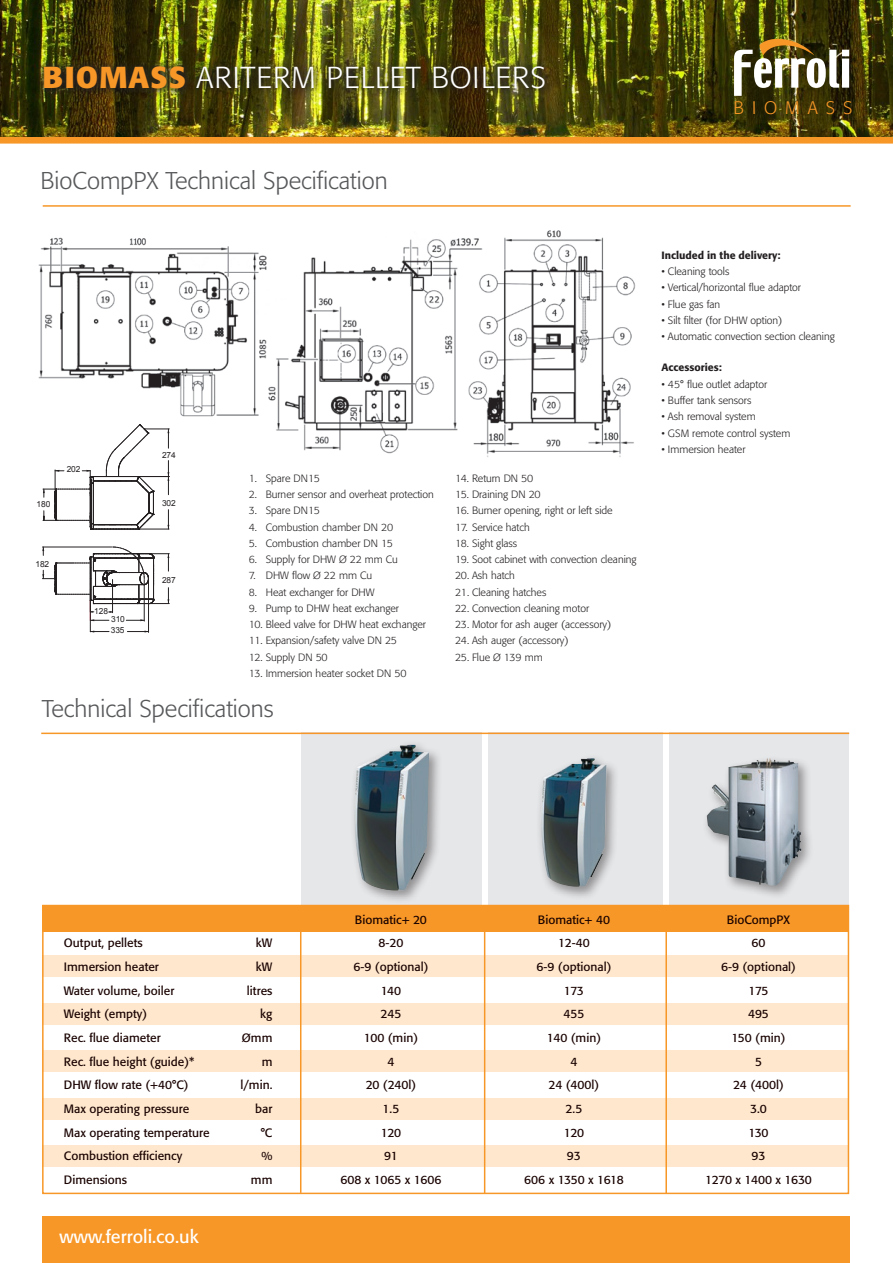
<style>
.page{position:relative;width:893px;height:1263px;background:#fff}
.page>*{position:absolute;margin:0;border:0;box-sizing:border-box;transform-origin:0 0}
.Rubrik{font:300 30px "Formata";letter-spacing:.03em;color:#fff}
.Underrubrik_1{font:300 24px "Formata";color:#57585a}
.t1{font:18px "Formata";color:#fff}
.Rubrik-2{font:300 18px "Formata";letter-spacing:.44em;color:#f79727}
.t2{font:12px "Formata";color:#190200}
.t3{font:12px "Formata";letter-spacing:-.02em;color:#190200}
.t4{font:12px "Formata";letter-spacing:-.03em;color:#190200}
.t5{font:300 10.5px "Formata";color:#231f20}
.t6{font:500 10.5px "Formata";color:#231f20}
.t7{font:8.4px/11.1px "Arial";letter-spacing:-.01em;color:#231f20}
.s1{font-weight:700;color:#f79727}
</style>
<div class="page">
<div style="left:301px;top:733px;width:180px;height:182px;background:#e6e7e9"></div>
<div style="left:488px;top:733px;width:175px;height:182px;background:#e6e7e9"></div>
<div style="left:670px;top:733px;width:179px;height:182px;background:#e6e7e9"></div>
<hr style="left:41px;top:733px;width:808px;height:1px;background:#f79727">
<div style="left:43px;top:1216px;width:807px;height:47px;background:#f79727"></div>
<div style="left:0;top:136px;width:893px;height:8px;background:#f79727"></div>
<img style="left:0;top:0;width:893px;height:136px">
<img style="left:734px;top:39px;width:115px;height:57px">
<img style="left:38px;top:230px;width:598px;height:227px">
<hr style="left:148px;top:579px;width:1px;height:53px;background:#231f20">
<hr style="left:90px;top:601px;width:1px;height:31px;background:#231f20">
<svg style="left:127px;top:631px;width:21px;height:1px"></svg>
<svg style="left:91px;top:631px;width:18px;height:1px"></svg>
<svg style="left:43px;top:424px;width:126px;height:106px"></svg>
<svg style="left:42px;top:547px;width:127px;height:74px"></svg>
<hr style="left:43px;top:205px;width:808px;height:2px;background:#f79727">
<div style="left:350px;top:740px;width:92px;height:164px;background:#231f20;opacity:.45"></div>
<img style="left:354px;top:745px;width:75px;height:146px">
<div style="left:536px;top:754px;width:84px;height:146px;background:#231f20;opacity:.45"></div>
<img style="left:540px;top:758px;width:67px;height:129px">
<div style="left:702px;top:754px;width:112px;height:145px;background:#231f20;opacity:.45"></div>
<img style="left:707px;top:758px;width:94px;height:128px">
<div style="left:42px;top:1098px;width:807px;height:21px;background:#fee7cd"></div>
<div style="left:42px;top:1145px;width:807px;height:22px;background:#fee7cd"></div>
<div style="left:42px;top:956px;width:807px;height:21px;background:#fee7cd"></div>
<div style="left:42px;top:1003px;width:807px;height:21px;background:#fee7cd"></div>
<div style="left:42px;top:1051px;width:807px;height:21px;background:#fee7cd"></div>
<div style="left:42px;top:905px;width:807px;height:27px;background:#f79727"></div>
<div style="left:42px;top:905px;width:807px;height:289px;border:2px solid #f79727"></div>
<hr style="left:300px;top:906px;width:1px;height:287px;background:#f79727">
<hr style="left:484px;top:910px;width:1px;height:284px;background:#f79727">
<hr style="left:665px;top:914px;width:2px;height:280px;background:#f79727">
<svg style="left:37px;top:59px;width:518px;height:40px;background:#524a10"></svg>
<img style="left:37px;top:59px;width:515px;height:37px">
<p class="Rubrik" style="left:43px;top:59px;width:505px"><span class="s1">BIOMASS</span> ARITERM PELLET BOILERS</p>
<p class="Underrubrik_1" style="left:41px;top:167px;width:349px">BioCompPX Technical Specification</p>
<p class="t7" style="left:37px;top:498px;width:15px">180</p>
<p class="t7" style="left:67px;top:464px;width:15px">202</p>
<p class="t7" style="left:35px;top:558px;width:15px">182</p>
<p class="t7" style="left:94px;top:605px;width:15px">128</p>
<p class="t7" style="left:111px;top:614px;width:16px">310<br>335</p>
<p class="t7" style="left:162px;top:450px;width:15px">274</p>
<p class="t7" style="left:162px;top:498px;width:15px">302</p>
<p class="t7" style="left:162px;top:574px;width:15px">287</p>
<p class="t5" style="left:249px;top:472px;width:73px">1. Spare DN15</p>
<p class="t5" style="left:249px;top:488px;width:187px">2. Burner sensor and overheat protection</p>
<p class="t5" style="left:249px;top:504px;width:73px">3. Spare DN15</p>
<p class="t5" style="left:249px;top:521px;width:146px">4. Combustion chamber DN 20</p>
<p class="t5" style="left:249px;top:537px;width:146px">5. Combustion chamber DN 15</p>
<p class="t5" style="left:249px;top:553px;width:151px">6. Supply for DHW Ø 22 mm Cu</p>
<p class="t5" style="left:249px;top:569px;width:125px">7. DHW flow Ø 22 mm Cu</p>
<p class="t5" style="left:249px;top:586px;width:127px">8. Heat exchanger for DHW</p>
<p class="t5" style="left:249px;top:602px;width:152px">9. Pump to DHW heat exchanger</p>
<p class="t5" style="left:249px;top:618px;width:179px">10. Bleed valve for DHW heat exchanger</p>
<p class="t5" style="left:249px;top:635px;width:150px">11. Expansion/safety valve DN 25</p>
<p class="t5" style="left:249px;top:651px;width:80px">12. Supply DN 50</p>
<p class="t5" style="left:249px;top:667px;width:159px">13. Immersion heater socket DN 50</p>
<p class="Underrubrik_1" style="left:42px;top:694px;width:234px">Technical Specifications</p>
<p class="t5" style="left:455px;top:472px;width:80px">14. Return DN 50</p>
<p class="t5" style="left:455px;top:488px;width:87px">15. Draining DN 20</p>
<p class="t5" style="left:455px;top:504px;width:159px">16. Burner opening, right or left side</p>
<p class="t5" style="left:455px;top:521px;width:76px">17. Service hatch</p>
<p class="t5" style="left:455px;top:537px;width:64px">18. Sight glass</p>
<p class="t5" style="left:455px;top:553px;width:183px">19. Soot cabinet with convection cleaning</p>
<p class="t5" style="left:455px;top:569px;width:61px">20. Ash hatch</p>
<p class="t5" style="left:455px;top:586px;width:93px">21. Cleaning hatches</p>
<p class="t5" style="left:455px;top:602px;width:136px">22. Convection cleaning motor</p>
<p class="t5" style="left:455px;top:618px;width:158px">23. Motor for ash auger (accessory)</p>
<p class="t5" style="left:455px;top:635px;width:115px">24. Ash auger (accessory)</p>
<p class="t5" style="left:455px;top:651px;width:89px">25. Flue Ø 139 mm</p>
<p class="Rubrik-2" style="left:733px;top:97px;width:120px">BIOMASS</p>
<p class="t6" style="left:661px;top:249px;width:120px">Included in the delivery:</p>
<p class="t5" style="left:661px;top:265px;width:70px">• Cleaning tools</p>
<p class="t5" style="left:661px;top:281px;width:141px">• Vertical/horizontal flue adaptor</p>
<p class="t5" style="left:661px;top:298px;width:60px">• Flue gas fan</p>
<p class="t5" style="left:661px;top:314px;width:123px">• Silt filter (for DHW option)</p>
<p class="t5" style="left:661px;top:330px;width:175px">• Automatic convection section cleaning</p>
<p class="t6" style="left:661px;top:361px;width:62px">Accessories:</p>
<p class="t5" style="left:661px;top:378px;width:107px">• 45° flue outlet adaptor</p>
<p class="t5" style="left:661px;top:394px;width:91px">• Buffer tank sensors</p>
<p class="t5" style="left:661px;top:410px;width:96px">• Ash removal system</p>
<p class="t5" style="left:661px;top:427px;width:130px">• GSM remote control system</p>
<p class="t5" style="left:661px;top:443px;width:86px">• Immersion heater</p>
<p class="t2" style="left:355px;top:912px;width:74px">Biomatic+ 20</p>
<p class="t2" style="left:538px;top:912px;width:74px">Biomatic+ 40</p>
<p class="t2" style="left:727px;top:912px;width:65px">BioCompPX</p>
<p class="t2" style="left:64px;top:936px;width:80px">Output, pellets</p>
<p class="t2" style="left:256px;top:936px;width:18px">kW</p>
<p class="t2" style="left:379px;top:936px;width:26px">8-20</p>
<p class="t2" style="left:558px;top:936px;width:33px">12-40</p>
<p class="t2" style="left:751px;top:936px;width:15px">60</p>
<p class="t2" style="left:64px;top:959px;width:97px">Immersion heater</p>
<p class="t2" style="left:256px;top:959px;width:18px">kW</p>
<p class="t2" style="left:353px;top:959px;width:76px">6-9 (optional)</p>
<p class="t2" style="left:536px;top:959px;width:76px">6-9 (optional)</p>
<p class="t2" style="left:721px;top:959px;width:76px">6-9 (optional)</p>
<p class="t2" style="left:64px;top:983px;width:112px">Water volume, boiler</p>
<p class="t2" style="left:247px;top:983px;width:27px">litres</p>
<p class="t2" style="left:381px;top:983px;width:22px">140</p>
<p class="t2" style="left:564px;top:983px;width:22px">173</p>
<p class="t2" style="left:748px;top:983px;width:22px">175</p>
<p class="t2" style="left:64px;top:1007px;width:85px">Weight (empty)</p>
<p class="t2" style="left:260px;top:1007px;width:14px">kg</p>
<p class="t2" style="left:381px;top:1007px;width:22px">245</p>
<p class="t2" style="left:564px;top:1007px;width:22px">455</p>
<p class="t2" style="left:748px;top:1007px;width:22px">495</p>
<p class="t2" style="left:64px;top:1030px;width:98px">Rec. flue diameter</p>
<p class="t2" style="left:242px;top:1030px;width:32px">Ømm</p>
<p class="t2" style="left:364px;top:1030px;width:56px">100 (min)</p>
<p class="t2" style="left:547px;top:1030px;width:56px">140 (min)</p>
<p class="t2" style="left:731px;top:1030px;width:56px">150 (min)</p>
<p class="t2" style="left:64px;top:1054px;width:132px">Rec. flue height (guide)*</p>
<p class="t2" style="left:262px;top:1054px;width:12px">m</p>
<p class="t2" style="left:387px;top:1054px;width:8px">4</p>
<p class="t2" style="left:570px;top:1054px;width:8px">4</p>
<p class="t2" style="left:755px;top:1054px;width:8px">5</p>
<p class="t2" style="left:64px;top:1078px;width:126px">DHW flow rate (+40°C)</p>
<p class="t2" style="left:240px;top:1078px;width:33px">l/min.</p>
<p class="t2" style="left:366px;top:1078px;width:52px">20 (240l)</p>
<p class="t2" style="left:549px;top:1078px;width:52px">24 (400l)</p>
<p class="t2" style="left:733px;top:1078px;width:52px">24 (400l)</p>
<p class="t2" style="left:64px;top:1101px;width:127px">Max operating pressure</p>
<p class="t2" style="left:255px;top:1101px;width:19px">bar</p>
<p class="t2" style="left:383px;top:1101px;width:18px">1.5</p>
<p class="t2" style="left:566px;top:1101px;width:18px">2.5</p>
<p class="t2" style="left:750px;top:1101px;width:18px">3.0</p>
<p class="t2" style="left:64px;top:1125px;width:147px">Max operating temperature</p>
<p class="t2" style="left:261px;top:1125px;width:13px">°C</p>
<p class="t2" style="left:381px;top:1125px;width:22px">120</p>
<p class="t2" style="left:564px;top:1125px;width:22px">120</p>
<p class="t2" style="left:748px;top:1125px;width:22px">130</p>
<p class="t2" style="left:64px;top:1149px;width:120px">Combustion efficiency</p>
<p class="t2" style="left:261px;top:1149px;width:13px">%</p>
<p class="t2" style="left:384px;top:1149px;width:15px">91</p>
<p class="t2" style="left:567px;top:1149px;width:15px">93</p>
<p class="t2" style="left:751px;top:1149px;width:15px">93</p>
<p class="t2" style="left:64px;top:1172px;width:65px">Dimensions</p>
<p class="t2" style="left:251px;top:1172px;width:23px">mm</p>
<p class="t2" style="left:340px;top:1172px;width:102px">608 x 1065 x 1606</p>
<p class="t4" style="left:524px;top:1172px;width:101px">606 x 1350 x 1618</p>
<p class="t3" style="left:705px;top:1172px;width:108px">1270 x 1400 x 1630</p>
<p class="t1" style="left:60px;top:1226px;width:141px">www.ferroli.co.uk</p>
</div>
